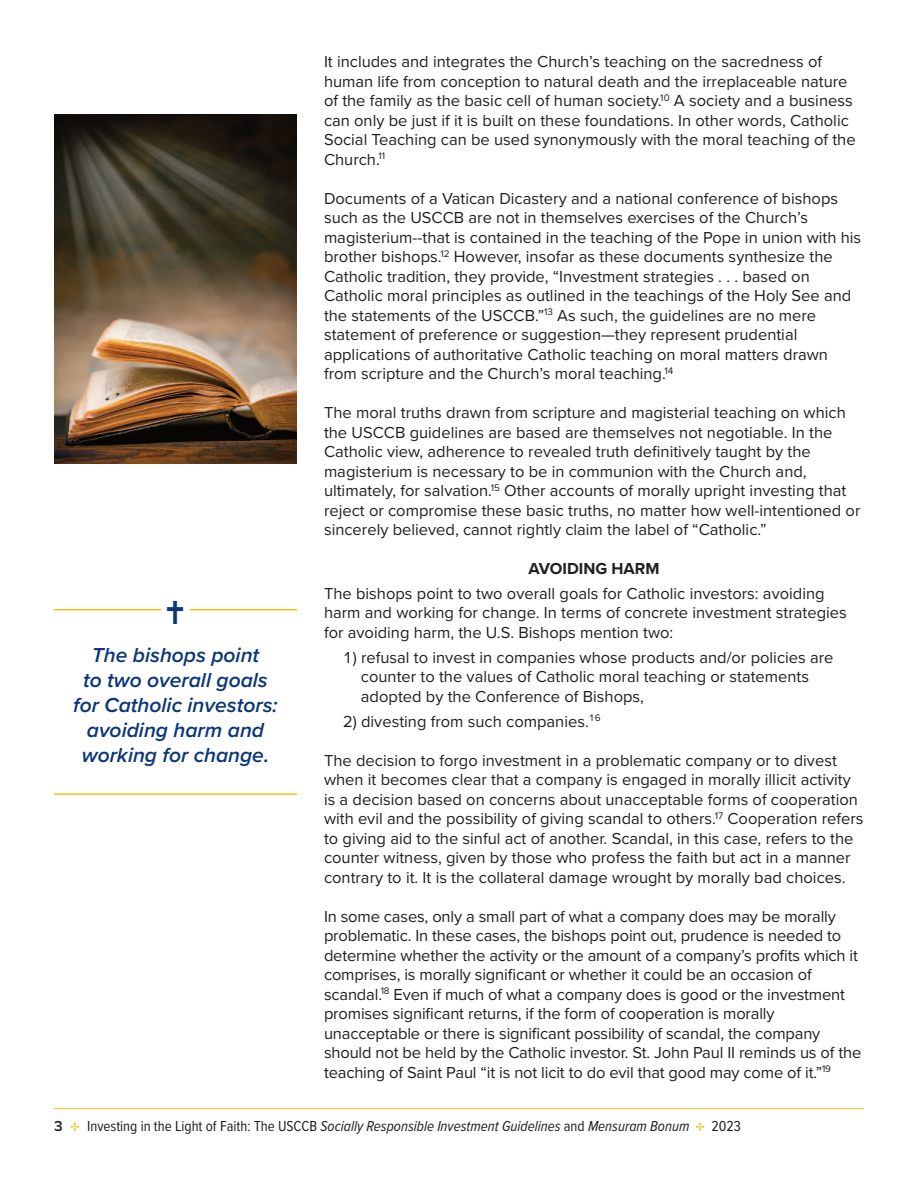
<style>
.page{position:relative;width:918px;height:1188px;background:#fff}
.page>*{position:absolute;margin:0;border:0;box-sizing:border-box;transform-origin:0 0}
.t1{font:36px "Menlo";color:#0b3678}
.t2{font:italic 600 21px/25.2px "Proxima Nova";color:#0b3678;text-align:center}
.t3{font:16.5px/19.5px "Proxima Nova";color:#231f20}
.t4{font:700 16.5px "Proxima Nova";color:#231f20}
.t5{font:italic 15px "Proxima Nova Cond";color:#231f20}
.s1{font-family:"Proxima Nova";font-weight:600;font-style:normal}
.s2{font-family:"Menlo";font-style:normal;color:#fdbc12}
.s3{font-style:normal}
</style>
<div class="page">
<hr style="left:54px;top:1108px;width:810px;height:1px;background:#fdbc12">
<img style="left:54px;top:114px;width:243px;height:350px">
<hr style="left:54px;top:609px;width:243px;height:1px;background:#fdbc12">
<hr style="left:54px;top:793px;width:243px;height:2px;background:#fdbc12">
<div style="left:161px;top:594px;width:29px;height:40px;background:#fff"></div>
<p class="t1" style="left:165px;top:590px;width:23px">✝</p>
<p class="t2" style="left:73px;top:644px;width:206px">The bishops point<br>to two overall goals for Catholic investors: avoiding harm and working for change.</p>
<p class="t3" style="left:324px;top:53px;width:533px">It includes and integrates the Church’s teaching on the sacredness of human life from conception to natural death and the irreplaceable nature of the family as the basic cell of human society.<sup>10</sup> A society and a business can only be just if it is built on these foundations. In other words, Catholic Social Teaching can be used synonymously with the moral teaching of the Church.<sup>11</sup></p>
<p class="t3" style="left:324px;top:190px;width:539px">Documents of a Vatican Dicastery and a national conference of bishops such as the USCCB are not in themselves exercises of the Church’s magisterium--that is contained in the teaching of the Pope in union with his brother bishops.<sup>12</sup> However, insofar as these documents synthesize the Catholic tradition, they provide, “Investment strategies . . . based on Catholic moral principles as outlined in the teachings of the Holy See and the statements of the USCCB.”<sup>13</sup> As such, the guidelines are no mere statement of preference or suggestion—they represent prudential applications of authoritative Catholic teaching on moral matters drawn from scripture and the Church’s moral teaching.<sup>14</sup></p>
<p class="t3" style="left:324px;top:404px;width:538px">The moral truths drawn from scripture and magisterial teaching on which the USCCB guidelines are based are themselves not negotiable. In the Catholic view, adherence to revealed truth definitively taught by the magisterium is necessary to be in communion with the Church and, ultimately, for salvation.<sup>15</sup> Other accounts of morally upright investing that reject or compromise these basic truths, no matter how well-intentioned or sincerely believed, cannot rightly claim the label of “Catholic.”</p>
<p class="t4" style="left:528px;top:559px;width:133px">AVOIDING HARM</p>
<p class="t3" style="left:324px;top:585px;width:524px">The bishops point to two overall goals for Catholic investors: avoiding harm and working for change. In terms of concrete investment strategies for avoiding harm, the U.S. Bishops mention two:</p>
<p class="t3" style="left:361px;top:649px;width:474px;text-indent:-18px">1) refusal to invest in companies whose products and/or policies are counter to the values of Catholic moral teaching or statements adopted by the Conference of Bishops,</p>
<p class="t3" style="left:343px;top:713px;width:259px">2) divesting from such companies.<sup>16</sup></p>
<p class="t3" style="left:324px;top:752px;width:541px">The decision to forgo investment in a problematic company or to divest when it becomes clear that a company is engaged in morally illicit activity is a decision based on concerns about unacceptable forms of cooperation with evil and the possibility of giving scandal to others.<sup>17</sup> Cooperation refers to giving aid to the sinful act of another. Scandal, in this case, refers to the counter witness, given by those who profess the faith but act in a manner contrary to it. It is the collateral damage wrought by morally bad choices.</p>
<p class="t3" style="left:324px;top:908px;width:539px">In some cases, only a small part of what a company does may be morally problematic. In these cases, the bishops point out, prudence is needed to determine whether the activity or the amount of a company’s profits which it comprises, is morally significant or whether it could be an occasion of scandal.<sup>18</sup> Even if much of what a company does is good or the investment promises significant returns, if the form of cooperation is morally unacceptable or there is significant possibility of scandal, the company should not be held by the Catholic investor. St. John Paul II reminds us of the teaching of Saint Paul “it is not licit to do evil that good may come of it.”<sup>19</sup></p>
<p class="t5" style="left:54px;top:1121px;width:688px"><span class="s1">3</span> <span class="s2">✢</span> <span class="s3">Investing in the Light of Faith: The USCCB</span> Socially Responsible Investment Guidelines <span class="s3">and</span> Mensuram Bonum <span class="s2">✢</span> <span class="s3">2023</span></p>
</div>
